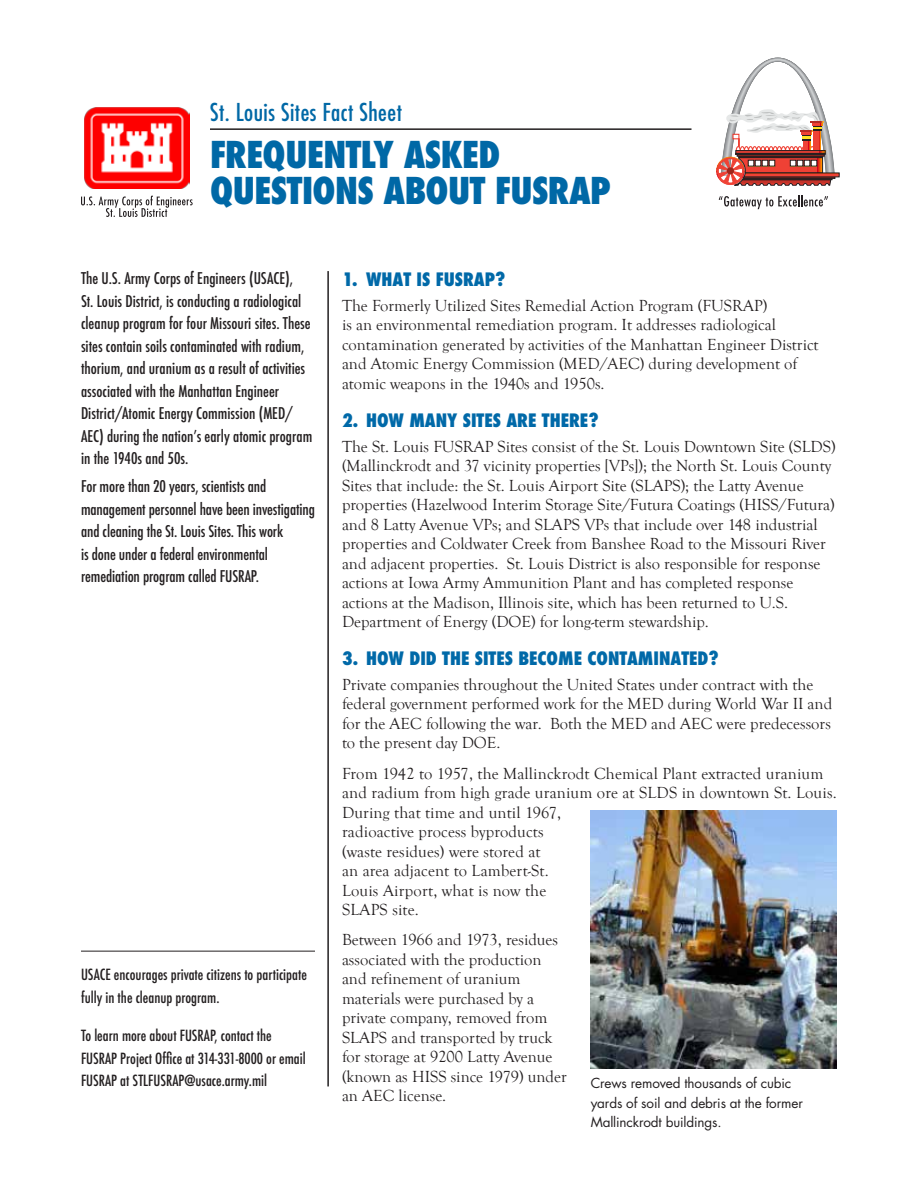
<style>
.page{position:relative;width:918px;height:1188px;background:#fff}
.page>*{position:absolute;margin:0;border:0;box-sizing:border-box;transform-origin:0 0}
.t1{font:800 condensed 36px/36px "Futura";letter-spacing:-.015em;color:#0068a6}
.t2{font:condensed 24px "Futura";letter-spacing:.02em;color:#0068a6}
.t3{font:800 condensed 18px "Futura";color:#0069a8}
.t4{font:16.5px/19.5px "Goudy Old Style T";color:#231f20}
.t5{font:500 condensed 15.75px/22.5px "Futura";color:#231f20}
.t6{font:500 condensed 15px/22.5px "Futura";color:#231f20}
.t7{font:13.5px/19.5px "Futura";letter-spacing:-.01em;color:#231f20}
</style>
<div class="page">
<hr style="left:327px;top:271px;width:2px;height:815px;background:#231f20">
<hr style="left:81px;top:951px;width:234px;height:1px;background:#231f20">
<hr style="left:210px;top:128px;width:482px;height:2px;background:#231f20">
<svg style="left:716px;top:58px;width:123px;height:127px"></svg>
<svg style="left:719px;top:195px;width:109px;height:14px"></svg>
<img style="left:591px;top:811px;width:246px;height:258px">
<img style="left:84px;top:108px;width:105px;height:80px">
<svg style="left:81px;top:196px;width:112px;height:21px"></svg>
<h2 class="t2" style="left:210px;top:98px;width:193px">St. Louis Sites Fact Sheet</h2>
<h1 class="t1" style="left:210px;top:137px;width:402px">FREQUENTLY ASKED<br>QUESTIONS ABOUT FUSRAP</h1>
<p class="t5" style="left:81px;top:267px;width:233px">The U.S. Army Corps of Engineers (USACE),<br>St. Louis District, is conducting a radiological cleanup program for four Missouri sites. These sites contain soils contaminated with radium, thorium, and uranium as a result of activities associated with the Manhattan Engineer District/Atomic Energy Commission (MED/ AEC) during the nation’s early atomic program in the 1940s and 50s.</p>
<p class="t5" style="left:81px;top:475px;width:236px">For more than 20 years, scientists and management personnel have been investigating and cleaning the St. Louis Sites. This work<br>is done under a federal environmental remediation program called FUSRAP.</p>
<p class="t6" style="left:81px;top:964px;width:227px">USACE encourages private citizens to participate fully in the cleanup program.</p>
<p class="t6" style="left:81px;top:1025px;width:226px">To learn more about FUSRAP, contact the<br>FUSRAP Project Office at 314-331-8000 or email<br>FUSRAP at STLFUSRAP@usace.army.mil</p>
<p class="t3" style="left:342px;top:267px;width:165px">1. WHAT IS FUSRAP?</p>
<p class="t4" style="left:342px;top:296px;width:478px">The Formerly Utilized Sites Remedial Action Program (FUSRAP)<br>is an environmental remediation program. It addresses radiological contamination generated by activities of the Manhattan Engineer District and Atomic Energy Commission (MED/AEC) during development of atomic weapons in the 1940s and 1950s.</p>
<p class="t3" style="left:342px;top:408px;width:258px">2. HOW MANY SITES ARE THERE?</p>
<p class="t4" style="left:342px;top:437px;width:495px">The St. Louis FUSRAP Sites consist of the St. Louis Downtown Site (SLDS) (Mallinckrodt and 37 vicinity properties [VPs]); the North St. Louis County Sites that include: the St. Louis Airport Site (SLAPS); the Latty Avenue properties (Hazelwood Interim Storage Site/Futura Coatings (HISS/Futura) and 8 Latty Avenue VPs; and SLAPS VPs that include over 148 industrial properties and Coldwater Creek from Banshee Road to the Missouri River and adjacent properties. St. Louis District is also responsible for response actions at Iowa Army Ammunition Plant and has completed response actions at the Madison, Illinois site, which has been returned to U.S.<br>Department of Energy (DOE) for long-term stewardship.</p>
<p class="t3" style="left:342px;top:646px;width:378px">3. HOW DID THE SITES BECOME CONTAMINATED?</p>
<p class="t4" style="left:342px;top:675px;width:492px">Private companies throughout the United States under contract with the federal government performed work for the MED during World War II and for the AEC following the war. Both the MED and AEC were predecessors to the present day DOE.</p>
<p class="t4" style="left:342px;top:764px;width:496px">From 1942 to 1957, the Mallinckrodt Chemical Plant extracted uranium and radium from high grade uranium ore at SLDS in downtown St. Louis.<br>During that time and until 1967,<br>radioactive process byproducts<br>(waste residues) were stored at<br>an area adjacent to Lambert-St.<br>Louis Airport, what is now the<br>SLAPS site.</p>
<p class="t4" style="left:342px;top:931px;width:226px">Between 1966 and 1973, residues associated with the production and refinement of uranium materials were purchased by a private company, removed from<br>SLAPS and transported by truck for storage at 9200 Latty Avenue (known as HISS since 1979) under an AEC license.</p>
<p class="t7" style="left:591px;top:1074px;width:214px">Crews removed thousands of cubic yards of soil and debris at the former<br>Mallinckrodt buildings.</p>
</div>
